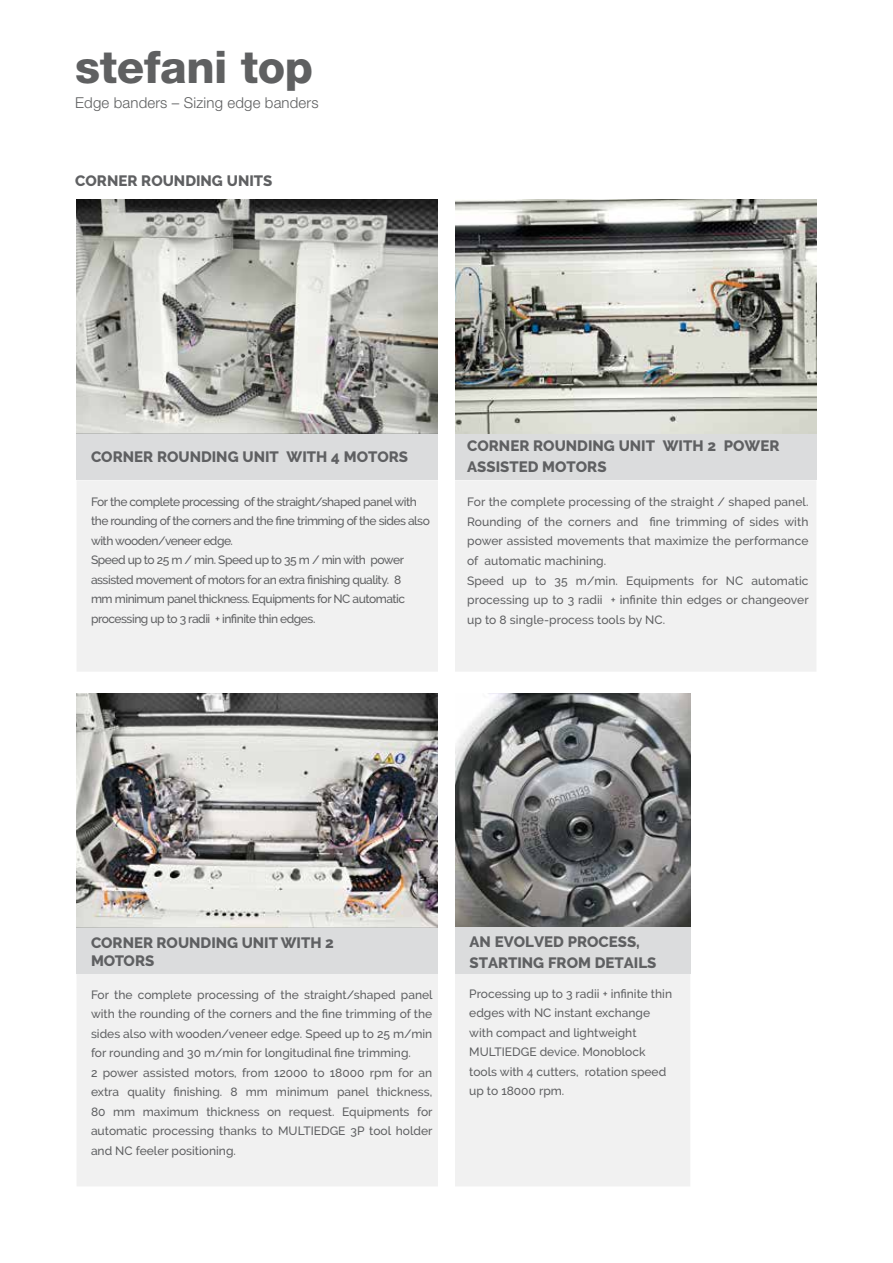
<style>
.page{position:relative;width:893px;height:1263px;background:#fff}
.page>*{position:absolute;margin:0;border:0;box-sizing:border-box;transform-origin:0 0}
.t1{font:800 45px "Helvetica Neue LT Std";letter-spacing:-.01em;color:#5f6061}
.t2{font:800 15px/21px "Raleway";color:#5f6062}
.t3{font:300 15px "Helvetica Neue LT Std";letter-spacing:.01em;color:#5f6061}
.t4{font:500 12px/19.5px "Raleway";color:#5f6062}
.t5{font:500 12px/19.5px "Raleway";letter-spacing:-.04em;color:#5f6062}
</style>
<div class="page">
<div style="left:77px;top:481px;width:361px;height:190px;background:#f1f1f1"></div>
<div style="left:455px;top:481px;width:361px;height:190px;background:#f1f1f1"></div>
<img style="left:455px;top:693px;width:235px;height:234px">
<div style="left:455px;top:974px;width:235px;height:212px;background:#f1f1f1"></div>
<div style="left:77px;top:433px;width:361px;height:47px;background:#dbdcdd"></div>
<div style="left:455px;top:433px;width:361px;height:47px;background:#dbdcdd"></div>
<img style="left:77px;top:200px;width:361px;height:233px">
<div style="left:77px;top:974px;width:361px;height:212px;background:#f1f1f1"></div>
<div style="left:77px;top:927px;width:361px;height:47px;background:#dbdcdd"></div>
<div style="left:455px;top:927px;width:235px;height:47px;background:#dbdcdd"></div>
<img style="left:455px;top:200px;width:361px;height:233px">
<img style="left:77px;top:693px;width:361px;height:234px">
<h1 class="t1" style="left:75px;top:40px;width:240px">stefani top</h1>
<p class="t3" style="left:75px;top:93px;width:245px">Edge banders – Sizing edge banders</p>
<p class="t2" style="left:75px;top:170px;width:199px">CORNER ROUNDING UNITS</p>
<p class="t2" style="left:91px;top:446px;width:319px">CORNER ROUNDING UNIT WITH 4 MOTORS</p>
<p class="t2" style="left:467px;top:436px;width:314px">CORNER ROUNDING UNIT WITH 2 POWER<br>ASSISTED MOTORS</p>
<p class="t5" style="left:91px;top:491px;width:340px">For the complete processing of the straight/shaped panel with the rounding of the corners and the fine trimming of the sides also with wooden/veneer edge.<br>Speed up to 25 m / min. Speed up to 35 m / min with power assisted movement of motors for an extra finishing quality. 8<br>mm minimum panel thickness. Equipments for NC automatic processing up to 3 radii + infinite thin edges.</p>
<p class="t4" style="left:467px;top:492px;width:343px">For the complete processing of the straight / shaped panel.<br>Rounding of the corners and fine trimming of sides with power assisted movements that maximize the performance of automatic machining.<br>Speed up to 35 m/min. Equipments for NC automatic processing up to 3 radii + infinite thin edges or changeover up to 8 single-process tools by NC.</p>
<p class="t2" style="left:91px;top:934px;width:244px;line-height:18px">CORNER ROUNDING UNIT WITH 2<br>MOTORS</p>
<p class="t4" style="left:91px;top:985px;width:343px">For the complete processing of the straight/shaped panel with the rounding of the corners and the fine trimming of the sides also with wooden/veneer edge. Speed up to 25 m/min for rounding and 30 m/min for longitudinal fine trimming.<br>2 power assisted motors, from 12000 to 18000 rpm for an extra quality finishing. 8 mm minimum panel thickness, 80 mm maximum thickness on request. Equipments for automatic processing thanks to MULTIEDGE 3P tool holder and NC feeler positioning.</p>
<p class="t2" style="left:469px;top:931px;width:188px">AN EVOLVED PROCESS,<br>STARTING FROM DETAILS</p>
<p class="t4" style="left:469px;top:984px;width:204px">Processing up to 3 radii + infinite thin edges with NC instant exchange with compact and lightweight<br>MULTIEDGE device. Monoblock tools with 4 cutters, rotation speed up to 18000 rpm.</p>
</div>
